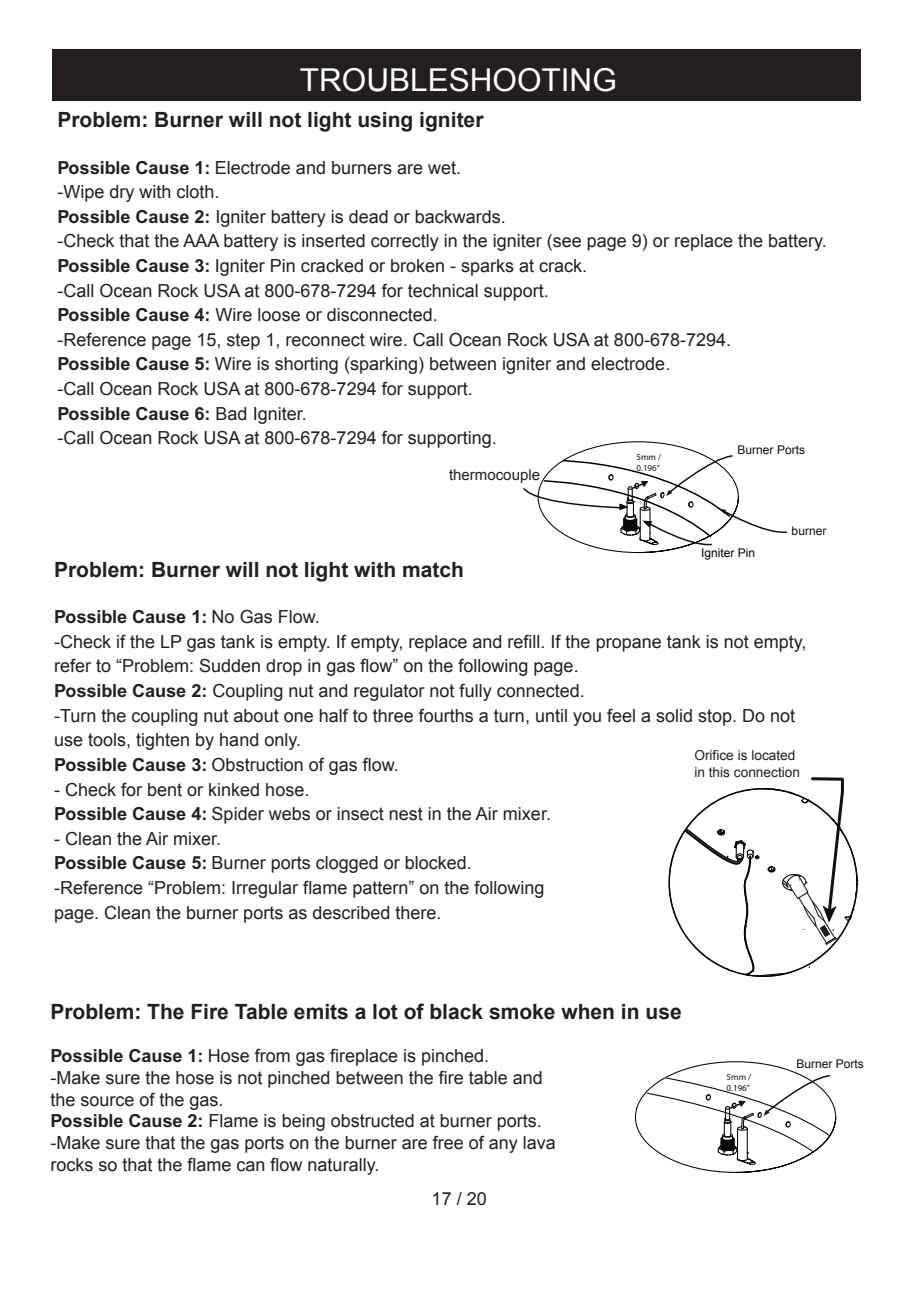
<style>
.page{position:relative;width:919px;height:1289px;background:#fff}
.page>*{position:absolute;margin:0;border:0;box-sizing:border-box;transform-origin:0 0}
.t1{font:31.5px "Arial";color:#fff}
.t2{font:700 21px "Arial";color:#231f20}
.t3{font:18px/24.6px "Arial";color:#231f20}
.t4{font:15px "Arial";color:#231f20}
.t5{font:13.65px/16.4px "Arial";color:#231f20}
.t6{font:12px "Arial";color:#140e10}
.t7{font:12px "Arial";color:#030303}
.t8{font:9px/10.8px "Myriad Pro";color:#130e10}
.s1{font-weight:700}
</style>
<div class="page">
<div style="left:53px;top:49px;width:808px;height:51px;background:#231f20"></div>
<svg style="left:523px;top:441px;width:264px;height:112px"></svg>
<svg style="left:634px;top:1061px;width:202px;height:112px"></svg>
<svg style="left:668px;top:777px;width:190px;height:200px"></svg>
<h1 class="t1" style="left:300px;top:59px;width:318px">TROUBLESHOOTING</h1>
<p class="t2" style="left:57px;top:106px;width:427px">Problem: Burner will not light using igniter</p>
<p class="t3" style="left:57px;top:155px;width:771px"><span class="s1">Possible Cause 1:</span> Electrode and burners are wet.<br>-Wipe dry with cloth.<br><span class="s1">Possible Cause 2:</span> Igniter battery is dead or backwards.<br>-Check that the AAA battery is inserted correctly in the igniter (see page 9) or replace the battery.<br><span class="s1">Possible Cause 3:</span> Igniter Pin cracked or broken - sparks at crack.<br>-Call Ocean Rock USA at 800-678-7294 for technical support.<br><span class="s1">Possible Cause 4:</span> Wire loose or disconnected.<br>-Reference page 15, step 1, reconnect wire. Call Ocean Rock USA at 800-678-7294.<br><span class="s1">Possible Cause 5:</span> Wire is shorting (sparking) between igniter and electrode.<br>-Call Ocean Rock USA at 800-678-7294 for support.<br><span class="s1">Possible Cause 6:</span> Bad Igniter.<br>-Call Ocean Rock USA at 800-678-7294 for supporting.</p>
<p class="t6" style="left:737px;top:442px;width:69px">Burner Ports</p>
<p class="t8" style="left:636px;top:451px;width:26px">5mm /<br>0.196”</p>
<p class="t4" style="left:449px;top:465px;width:92px">thermocouple</p>
<p class="t7" style="left:701px;top:545px;width:56px">Igniter Pin</p>
<p class="t6" style="left:791px;top:523px;width:36px">burner</p>
<p class="t2" style="left:54px;top:555px;width:411px">Problem: Burner will not light with match</p>
<p class="t3" style="left:54px;top:604px;width:754px"><span class="s1">Possible Cause 1:</span> No Gas Flow.<br>-Check if the LP gas tank is empty. If empty, replace and refill. If the propane tank is not empty, refer to “Problem: Sudden drop in gas flow” on the following page.<br><span class="s1">Possible Cause 2:</span> Coupling nut and regulator not fully connected.<br>-Turn the coupling nut about one half to three fourths a turn, until you feel a solid stop. Do not use tools, tighten by hand only.<br><span class="s1">Possible Cause 3:</span> Obstruction of gas flow.</p>
<p class="t3" style="left:54px;top:777px;width:498px">- Check for bent or kinked hose.<br><span class="s1">Possible Cause 4:</span> Spider webs or insect nest in the Air mixer.</p>
<p class="t3" style="left:54px;top:826px;width:492px">- Clean the Air mixer.<br><span class="s1">Possible Cause 5:</span> Burner ports clogged or blocked. -Reference “Problem: Irregular flame pattern” on the following page. Clean the burner ports as described there.</p>
<p class="t5" style="left:694px;top:747px;width:107px">Orifice is located in this connection</p>
<p class="t2" style="left:50px;top:997px;width:632px">Problem: The Fire Table emits a lot of black smoke when in use</p>
<p class="t3" style="left:50px;top:1045px;width:507px;line-height:21.6px"><span class="s1">Possible Cause 1:</span> Hose from gas fireplace is pinched.<br>-Make sure the hose is not pinched between the fire table and the source of the gas.<br><span class="s1">Possible Cause 2:</span> Flame is being obstructed at burner ports. -Make sure that the gas ports on the burner are free of any lava rocks so that the flame can flow naturally.</p>
<p class="t6" style="left:796px;top:1055px;width:69px">Burner Ports</p>
<p class="t8" style="left:726px;top:1071px;width:26px">5mm /<br>0.196”</p>
<p class="t3" style="left:431px;top:1186px;width:57px">17 / 20</p>
</div>
